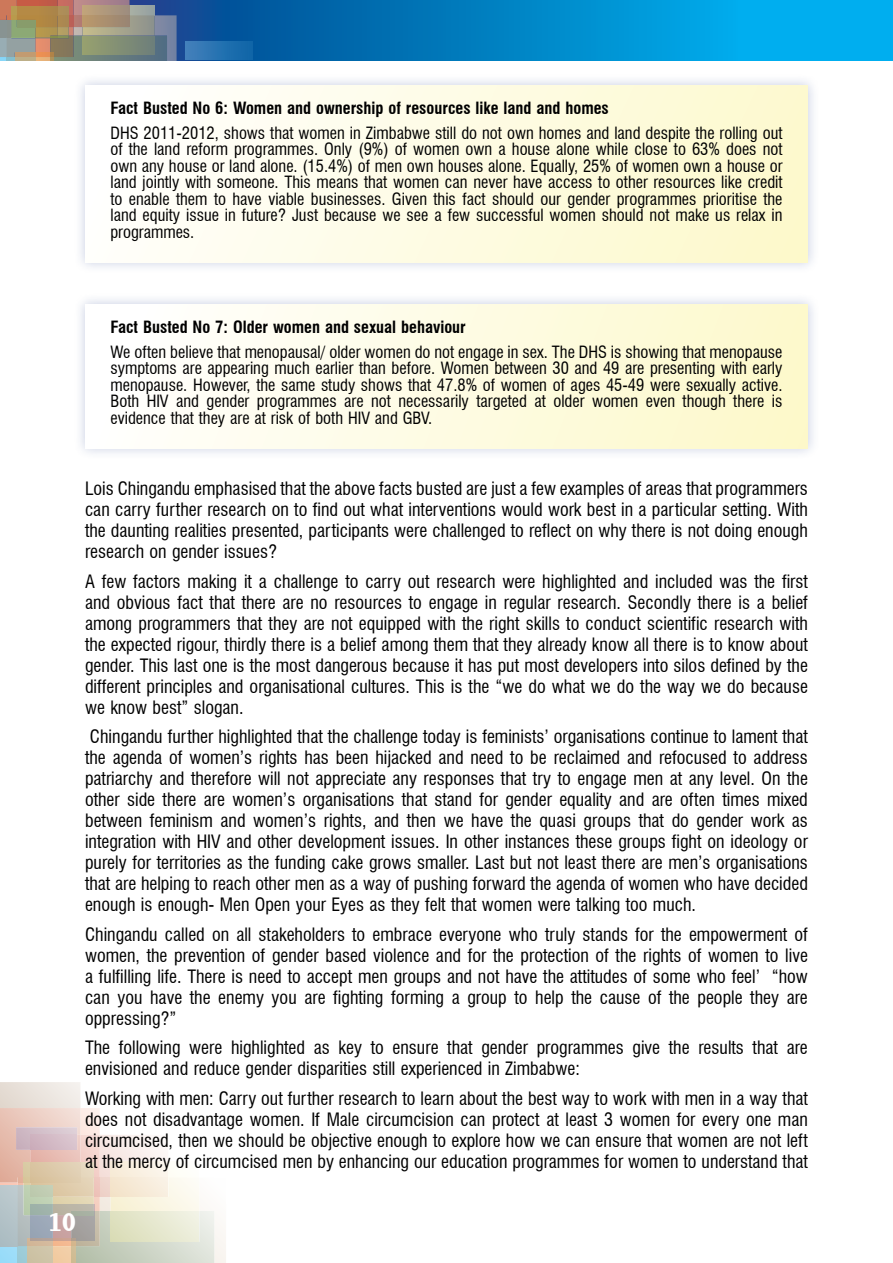
<style>
.page{position:relative;width:893px;height:1263px;background:#fff}
.page>*{position:absolute;margin:0;border:0;box-sizing:border-box;transform-origin:0 0}
.t1{font:700 25.5px "Clearly Gothic";color:#fff}
.t2{font:condensed 18px/21px "Swiss 721 BT";color:#000;text-align:justify}
.t3{font:condensed 16.5px/16.5px "Swiss 721 BT";color:#000;text-align:justify}
.t4{font:700 condensed 16.5px "Swiss 721 BT";color:#000}
</style>
<div class="page">
<svg style="left:0;top:1082px;width:226px;height:181px"></svg>
<svg style="left:177px;top:0;width:715px;height:61px"></svg>
<div style="left:185px;top:41px;width:67px;height:19px;background:linear-gradient(to right,#4380bb,#0c65a7)"></div>
<svg style="left:0;top:0;width:177px;height:61px"></svg>
<svg style="left:30px;top:1204px;width:64px;height:36px"></svg>
<hr style="left:892px;top:0;width:1px;height:61px;background:#00aeef">
<div style="left:73px;top:73px;width:746px;height:200px;background:#25408f;opacity:.25"></div>
<div style="left:85px;top:85px;width:723px;height:177px;background:linear-gradient(to right,#fffffe,#fdf9cc)"></div>
<div style="left:73px;top:292px;width:746px;height:168px;background:#25408f;opacity:.25"></div>
<div style="left:85px;top:304px;width:723px;height:145px;background:linear-gradient(to right,#fff,#fdf8ca)"></div>
<p class="t4" style="left:110px;top:98px;width:500px">Fact Busted No 6: Women and ownership of resources like land and homes</p>
<p class="t3" style="left:110px;top:125px;width:674px">DHS 2011-2012, shows that women in Zimbabwe still do not own homes and land despite the rolling out of the land reform programmes. Only (9%) of women own a house alone while close to 63% does not own any house or land alone. (15.4%) of men own houses alone. Equally, 25% of women own a house or land jointly with someone. This means that women can never have access to other resources like credit to enable them to have viable businesses. Given this fact should our gender programmes prioritise the land equity issue in future? Just because we see a few successful women should not make us relax in programmes.</p>
<p class="t4" style="left:110px;top:317px;width:357px">Fact Busted No 7: Older women and sexual behaviour</p>
<p class="t3" style="left:110px;top:344px;width:674px">We often believe that menopausal/ older women do not engage in sex. The DHS is showing that menopause symptoms are appearing much earlier than before. Women between 30 and 49 are presenting with early menopause. However, the same study shows that 47.8% of women of ages 45-49 were sexually active.<br>Both HIV and gender programmes are not necessarily targeted at older women even though there is evidence that they are at risk of both HIV and GBV.</p>
<p class="t2" style="left:85px;top:478px;width:724px">Lois Chingandu emphasised that the above facts busted are just a few examples of areas that programmers can carry further research on to find out what interventions would work best in a particular setting. With the daunting realities presented, participants were challenged to reflect on why there is not doing enough research on gender issues?</p>
<p class="t2" style="left:85px;top:571px;width:724px">A few factors making it a challenge to carry out research were highlighted and included was the first and obvious fact that there are no resources to engage in regular research. Secondly there is a belief among programmers that they are not equipped with the right skills to conduct scientific research with the expected rigour, thirdly there is a belief among them that they already know all there is to know about gender. This last one is the most dangerous because it has put most developers into silos defined by the different principles and organisational cultures. This is the “we do what we do the way we do because we know best” slogan.</p>
<p class="t2" style="left:85px;top:726px;width:724px">Chingandu further highlighted that the challenge today is feminists’ organisations continue to lament that the agenda of women’s rights has been hijacked and need to be reclaimed and refocused to address patriarchy and therefore will not appreciate any responses that try to engage men at any level. On the other side there are women’s organisations that stand for gender equality and are often times mixed between feminism and women’s rights, and then we have the quasi groups that do gender work as integration with HIV and other development issues. In other instances these groups fight on ideology or purely for territories as the funding cake grows smaller. Last but not least there are men’s organisations that are helping to reach other men as a way of pushing forward the agenda of women who have decided enough is enough- Men Open your Eyes as they felt that women were talking too much.</p>
<p class="t2" style="left:85px;top:924px;width:724px">Chingandu called on all stakeholders to embrace everyone who truly stands for the empowerment of women, the prevention of gender based violence and for the protection of the rights of women to live a fulfilling life. There is need to accept men groups and not have the attitudes of some who feel’ “how can you have the enemy you are fighting forming a group to help the cause of the people they are oppressing?”</p>
<p class="t2" style="left:85px;top:1037px;width:724px">The following were highlighted as key to ensure that gender programmes give the results that are envisioned and reduce gender disparities still experienced in Zimbabwe:</p>
<p class="t2" style="left:85px;top:1088px;width:724px">Working with men: Carry out further research to learn about the best way to work with men in a way that does not disadvantage women. If Male circumcision can protect at least 3 women for every one man circumcised, then we should be objective enough to explore how we can ensure that women are not left at the mercy of circumcised men by enhancing our education programmes for women to understand that</p>
<h1 class="t1" style="left:48px;top:1208px;width:29px">10</h1>
</div>
